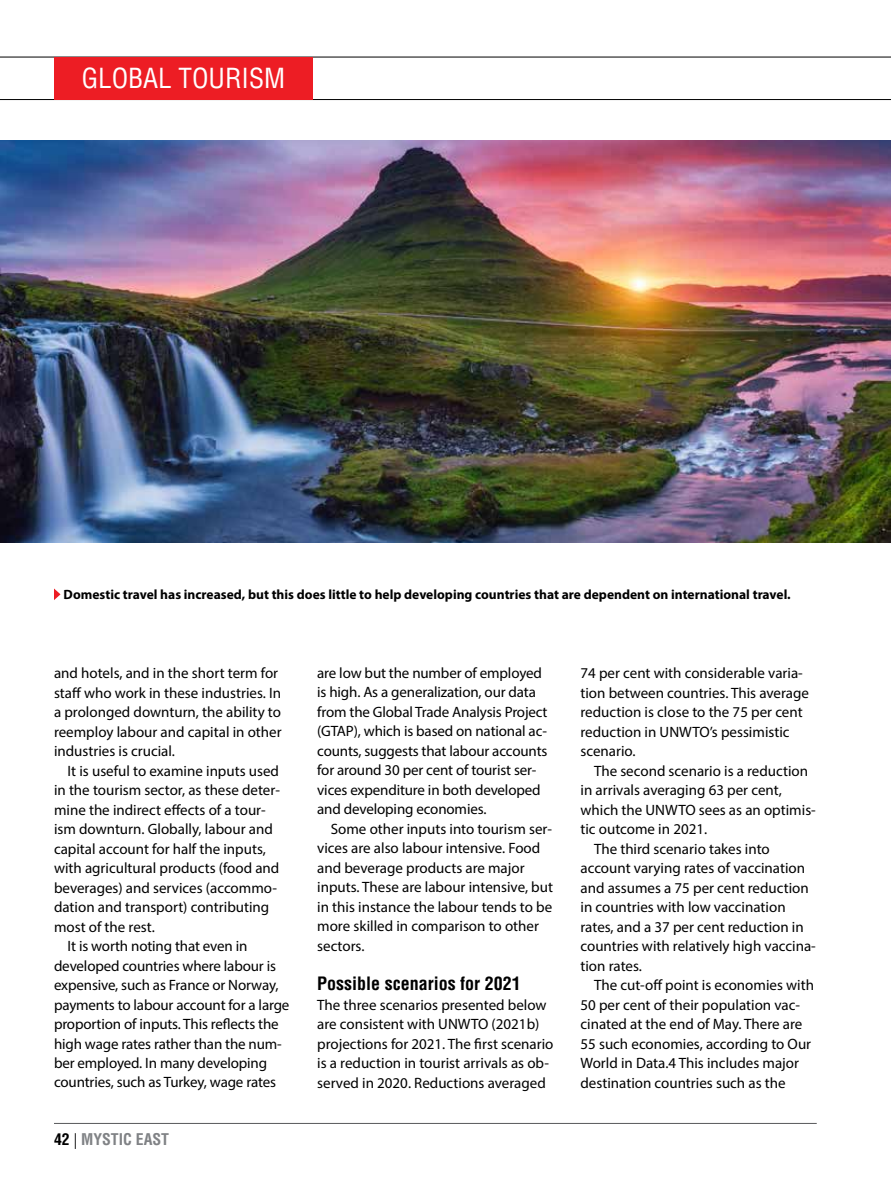
<style>
.page{position:relative;width:891px;height:1188px;background:#fff}
.page>*{position:absolute;margin:0;border:0;box-sizing:border-box;transform-origin:0 0}
.t1{font:condensed 27px "Helvetica LT Std";color:#fff}
.t2{font:700 condensed 18px "Helvetica LT Std";color:#000}
.t3{font:700 condensed 15.75px "Helvetica LT Std";color:#808285}
.t4{font:15px/19.5px "Myriad Pro";color:#000}
.t5{font:700 13.5px "Myriad Pro";color:#000}
.s1{color:#000}
.s2{font-weight:300;font-stretch:normal;color:#000}
</style>
<div class="page">
<hr style="left:54px;top:1123px;width:763px;height:1px;background:#58595b">
<hr style="left:0;top:57px;width:891px;height:1px;background:#000">
<hr style="left:0;top:99px;width:891px;height:1px;background:#000">
<svg style="left:54px;top:589px;width:7px;height:11px"></svg>
<img style="left:0;top:140px;width:891px;height:403px">
<div style="left:54px;top:57px;width:259px;height:42px;background:#ed1d24"></div>
<h1 class="t1" style="left:82px;top:61px;width:205px">GLOBAL TOURISM</h1>
<p class="t5" style="left:64px;top:586px;width:729px">Domestic travel has increased, but this does little to help developing countries that are dependent on international travel.</p>
<p class="t4" style="left:54px;top:663px;width:229px">and hotels, and in the short term for staff who work in these industries. In a prolonged downturn, the ability to reemploy labour and capital in other industries is crucial.</p>
<p class="t4" style="left:68px;top:760px;width:213px">It is useful to examine inputs used</p>
<p class="t4" style="left:54px;top:780px;width:227px">in the tourism sector, as these deter-</p>
<p class="t4" style="left:54px;top:799px;width:213px">mine the indirect effects of a tour-</p>
<p class="t4" style="left:54px;top:819px;width:220px">ism downturn. Globally, labour and</p>
<p class="t4" style="left:54px;top:838px;width:213px">capital account for half the inputs,</p>
<p class="t4" style="left:54px;top:858px;width:227px">with agricultural products (food and</p>
<p class="t4" style="left:54px;top:877px;width:224px">beverages) and services (accommo-</p>
<p class="t4" style="left:54px;top:897px;width:217px">dation and transport) contributing</p>
<p class="t4" style="left:54px;top:916px;width:102px">most of the rest.</p>
<p class="t4" style="left:68px;top:936px;width:181px">It is worth noting that even in</p>
<p class="t4" style="left:54px;top:955px;width:224px">developed countries where labour is</p>
<p class="t4" style="left:54px;top:975px;width:226px">expensive, such as France or Norway,</p>
<p class="t4" style="left:54px;top:994px;width:237px">payments to labour account for a large</p>
<p class="t4" style="left:54px;top:1014px;width:226px">proportion of inputs. This reflects the</p>
<p class="t4" style="left:54px;top:1033px;width:229px">high wage rates rather than the num-</p>
<p class="t4" style="left:54px;top:1053px;width:215px">ber employed. In many developing</p>
<p class="t4" style="left:54px;top:1072px;width:224px">countries, such as Turkey, wage rates</p>
<p class="t3" style="left:54px;top:1130px;width:117px"><span class="s1">42</span> <span class="s2">|</span> MYSTIC EAST</p>
<p class="t4" style="left:317px;top:663px;width:232px">are low but the number of employed is high. As a generalization, our data from the Global Trade Analysis Project (GTAP), which is based on national ac&shy;counts, suggests that labour accounts for around 30 per cent of tourist ser&shy;vices expenditure in both developed and developing economies.</p>
<p class="t4" style="left:317px;top:819px;width:237px;text-indent:13px">Some other inputs into tourism ser&shy;vices are also labour intensive. Food and beverage products are major inputs. These are labour intensive, but in this instance the labour tends to be more skilled in comparison to other sectors.</p>
<p class="t2" style="left:317px;top:972px;width:205px">Possible scenarios for 2021</p>
<p class="t4" style="left:317px;top:994px;width:238px">The three scenarios presented below are consistent with UNWTO (2021b) projections for 2021. The first scenario is a reduction in tourist arrivals as ob&shy;served in 2020. Reductions averaged</p>
<p class="t4" style="left:580px;top:663px;width:230px">74 per cent with considerable varia&shy;tion between countries. This average reduction is close to the 75 per cent reduction in UNWTO’s pessimistic scenario.</p>
<p class="t4" style="left:594px;top:760px;width:216px">The second scenario is a reduction</p>
<p class="t4" style="left:580px;top:780px;width:203px">in arrivals averaging 63 per cent,</p>
<p class="t4" style="left:580px;top:799px;width:237px">which the UNWTO sees as an optimis-</p>
<p class="t4" style="left:580px;top:819px;width:128px">tic outcome in 2021.</p>
<p class="t4" style="left:594px;top:838px;width:177px">The third scenario takes into</p>
<p class="t4" style="left:580px;top:858px;width:226px">account varying rates of vaccination</p>
<p class="t4" style="left:580px;top:877px;width:230px">and assumes a 75 per cent reduction</p>
<p class="t4" style="left:580px;top:897px;width:207px">in countries with low vaccination</p>
<p class="t4" style="left:580px;top:916px;width:225px">rates, and a 37 per cent reduction in</p>
<p class="t4" style="left:580px;top:936px;width:237px">countries with relatively high vaccina-</p>
<p class="t4" style="left:580px;top:955px;width:63px">tion rates.</p>
<p class="t4" style="left:594px;top:975px;width:222px">The cut-off point is economies with</p>
<p class="t4" style="left:580px;top:994px;width:221px">50 per cent of their population vac-</p>
<p class="t4" style="left:580px;top:1014px;width:223px">cinated at the end of May. There are</p>
<p class="t4" style="left:580px;top:1033px;width:232px">55 such economies, according to Our</p>
<p class="t4" style="left:580px;top:1053px;width:220px">World in Data.4 This includes major</p>
<p class="t4" style="left:580px;top:1072px;width:207px">destination countries such as the</p>
</div>
